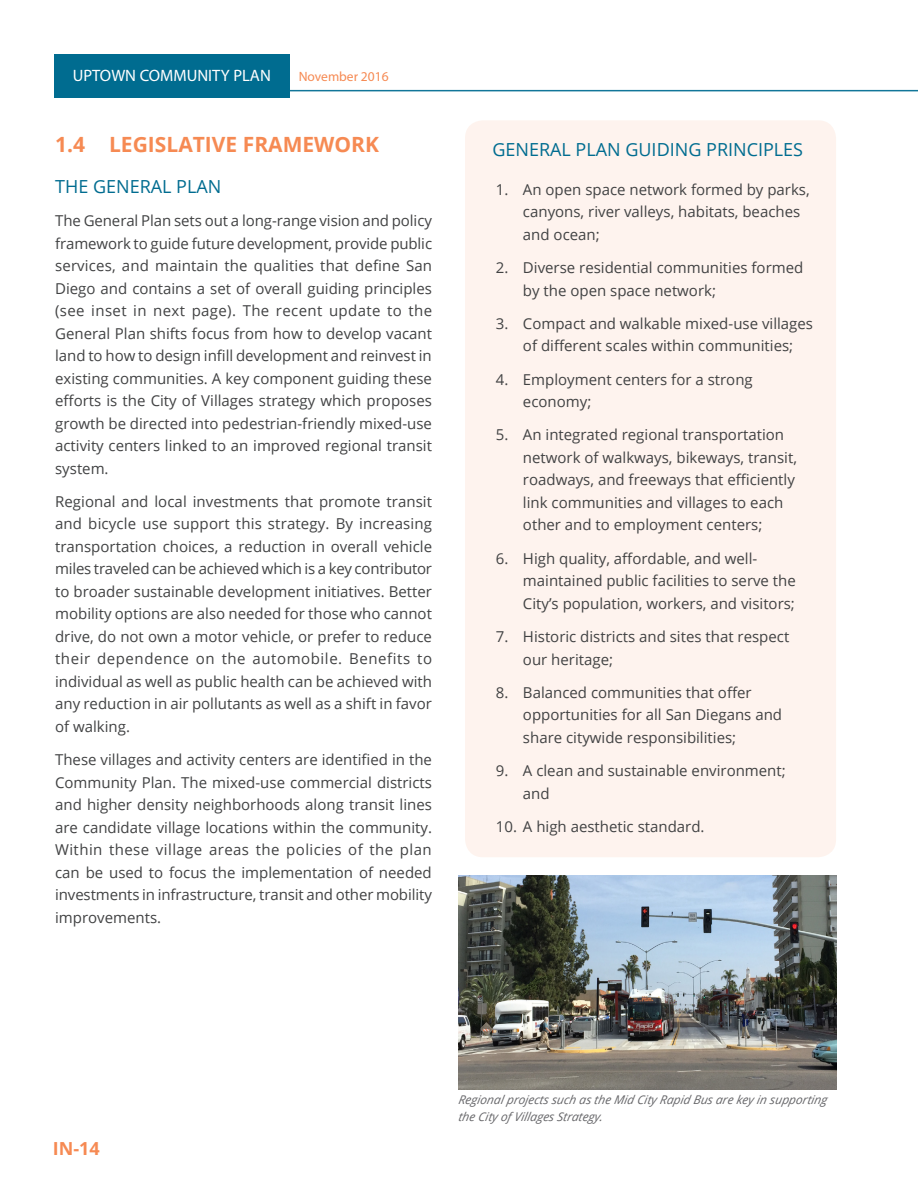
<style>
.page{position:relative;width:918px;height:1188px;background:#fff}
.page>*{position:absolute;margin:0;border:0;box-sizing:border-box;transform-origin:0 0}
.Page_Heading{font:700 21px "Open Sans";color:#f68a53}
.Heading_2{font:18px "Open Sans";color:#006c90}
.t1{font:700 18px "Open Sans";color:#f68a53}
.t2{font:16.5px "Myriad Pro";color:#fff}
.Body_Text{font:15px/22.5px "Open Sans";color:#414243}
.t3{font:13.5px "Myriad Pro";color:#f68a53}
.Caption__Large{font:italic 12px/16.5px "Open Sans";color:#67676a}
</style>
<div class="page">
<img style="left:458px;top:876px;width:378px;height:213px">
<div style="left:465px;top:120px;width:371px;height:737px;background:#fef3ee;border-radius:18px"></div>
<hr style="left:54px;top:90px;width:864px;height:1px;background:#117699">
<div style="left:54px;top:54px;width:235px;height:43px;background:#006c90"></div>
<p class="t2" style="left:73px;top:66px;width:200px">UPTOWN COMMUNITY PLAN</p>
<p class="t3" style="left:299px;top:68px;width:92px">November 2016</p>
<p class="Page_Heading" style="left:55px;top:129px;width:325px">1.4 LEGISLATIVE FRAMEWORK</p>
<p class="Heading_2" style="left:55px;top:174px;width:168px">THE GENERAL PLAN</p>
<p class="Body_Text" style="left:55px;top:209px;width:379px;text-align:justify">The General Plan sets out a long-range vision and policy framework to guide future development, provide public services, and maintain the qualities that define San Diego and contains a set of overall guiding principles (see inset in next page). The recent update to the General Plan shifts focus from how to develop vacant land to how to design infill development and reinvest in existing communities. A key component guiding these efforts is the City of Villages strategy which proposes growth be directed into pedestrian-friendly mixed-use activity centers linked to an improved regional transit system.</p>
<p class="Body_Text" style="left:55px;top:490px;width:378px;text-align:justify">Regional and local investments that promote transit and bicycle use support this strategy. By increasing transportation choices, a reduction in overall vehicle miles traveled can be achieved which is a key contributor to broader sustainable development initiatives. Better mobility options are also needed for those who cannot drive, do not own a motor vehicle, or prefer to reduce their dependence on the automobile. Benefits to individual as well as public health can be achieved with any reduction in air pollutants as well as a shift in favor of walking.</p>
<p class="Body_Text" style="left:55px;top:748px;width:378px;text-align:justify">These villages and activity centers are identified in the Community Plan. The mixed-use commercial districts and higher density neighborhoods along transit lines are candidate village locations within the community.<br>Within these village areas the policies of the plan can be used to focus the implementation of needed investments in infrastructure, transit and other mobility improvements.</p>
<p class="Heading_2" style="left:492px;top:137px;width:312px">GENERAL PLAN GUIDING PRINCIPLES</p>
<p class="Body_Text" style="left:523px;top:178px;width:288px;text-indent:-27px">1. An open space network formed by parks, canyons, river valleys, habitats, beaches and ocean;</p>
<p class="Body_Text" style="left:523px;top:256px;width:282px;text-indent:-27px">2. Diverse residential communities formed by the open space network;</p>
<p class="Body_Text" style="left:496px;top:312px;width:319px;text-align:center">3. Compact and walkable mixed-use villages of different scales within communities;</p>
<p class="Body_Text" style="left:523px;top:368px;width:231px;text-indent:-27px">4. Employment centers for a strong economy;</p>
<p class="Body_Text" style="left:523px;top:423px;width:276px;text-indent:-27px">5. An integrated regional transportation network of walkways, bikeways, transit, roadways, and freeways that efficiently link communities and villages to each other and to employment centers;</p>
<p class="Body_Text" style="left:523px;top:547px;width:274px;text-indent:-27px">6. High quality, affordable, and well&shy;maintained public facilities to serve the<br>City’s population, workers, and visitors;</p>
<p class="Body_Text" style="left:523px;top:625px;width:268px;text-indent:-27px">7. Historic districts and sites that respect our heritage;</p>
<p class="Body_Text" style="left:523px;top:681px;width:261px;text-indent:-27px">8. Balanced communities that offer opportunities for all San Diegans and share citywide responsibilities;</p>
<p class="Body_Text" style="left:523px;top:759px;width:264px;text-indent:-27px">9. A clean and sustainable environment; and</p>
<p class="Body_Text" style="left:496px;top:815px;width:210px">10. A high aesthetic standard.</p>
<p class="t1" style="left:53px;top:1135px;width:48px">IN-14</p>
<p class="Caption__Large" style="left:458px;top:1091px;width:370px">Regionalp rojectssuch asthe Mid City Rap id Busare key in supp orting the City of Villag esStrategy.</p>
</div>
